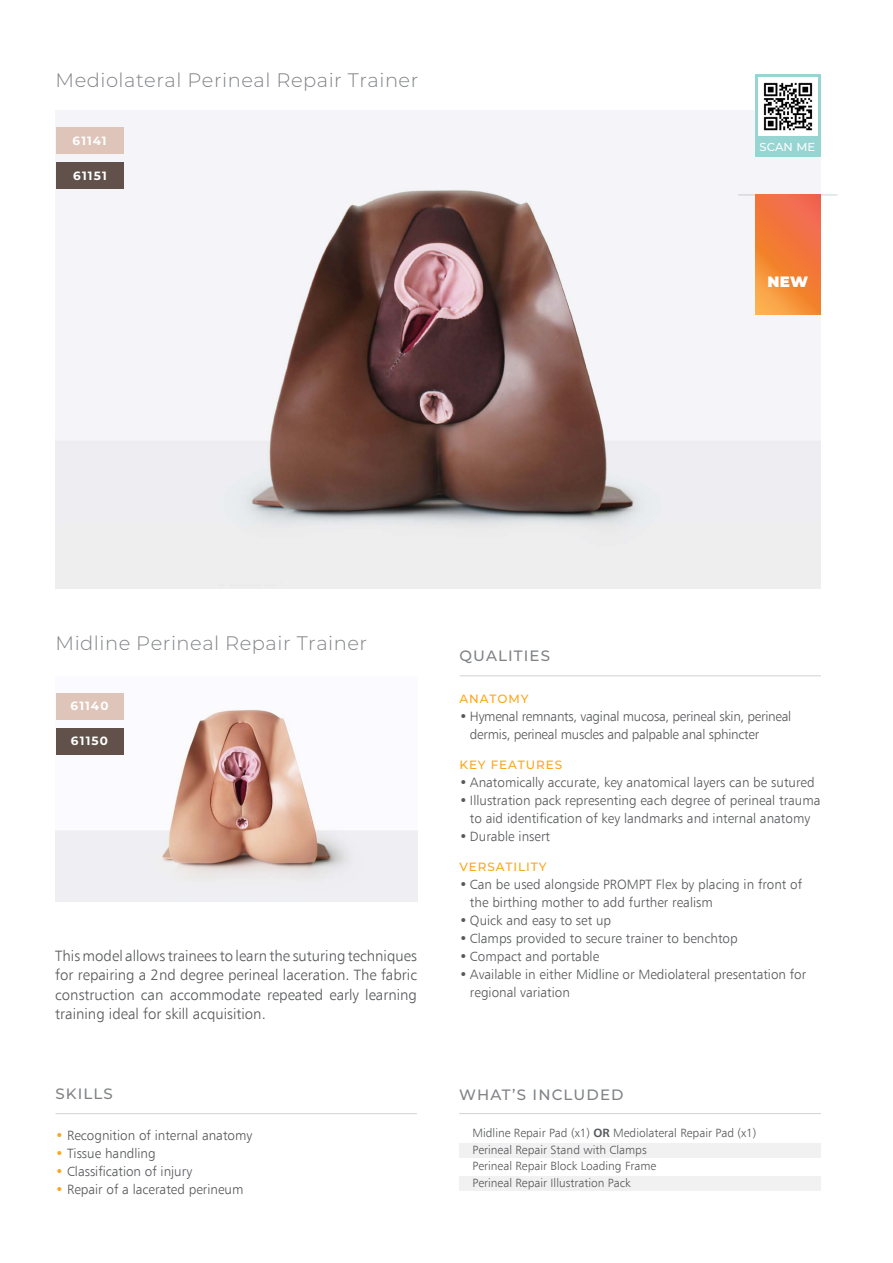
<style>
.page{position:relative;width:893px;height:1263px;background:#fff}
.page>*{position:absolute;margin:0;border:0;box-sizing:border-box;transform-origin:0 0}
.t1{font:300 19.5px "Montserrat";letter-spacing:.025em;color:#808285}
.t2{font:300 15px/19.5px "Humanist 777 BT";color:#58595b;text-align:justify}
.t3{font:500 15px "Montserrat";letter-spacing:.075em;color:#808285}
.t4{font:900 15px "Montserrat";color:#fff}
.t5{font:300 13.5px/18px "Humanist 777 BT";color:#58595b}
.t6{font:300 13.5px/18px "Humanist 777 BT";letter-spacing:-.02em;color:#58595b}
.t7{font:300 12px/16.5px "Humanist 777 BT";color:#58595b}
.t8{font:500 12px "Montserrat";letter-spacing:.075em;color:#faa61a}
.t9{font:700 12px "Montserrat";letter-spacing:.095em;color:#fff}
.t10{font:500 11.55px "Montserrat";letter-spacing:.01em;color:#fff}
.s1{color:#faa61a}
.s2{font-weight:700}
</style>
<div class="page">
<img style="left:56px;top:693px;width:361px;height:208px">
<img style="left:56px;top:111px;width:765px;height:477px">
<hr style="left:55px;top:1113px;width:362px;height:1px;background:#d1d3d4">
<hr style="left:459px;top:675px;width:362px;height:1px;background:#d1d3d4">
<div style="left:459px;top:1176px;width:362px;height:15px;background:#f1f1f2"></div>
<div style="left:459px;top:1143px;width:362px;height:15px;background:#f1f1f2"></div>
<hr style="left:459px;top:1113px;width:362px;height:1px;background:#d1d3d4">
<div style="left:56px;top:693px;width:67px;height:27px;background:#dfc4b9"></div>
<div style="left:56px;top:728px;width:67px;height:27px;background:#61514a"></div>
<div style="left:755px;top:91px;width:66px;height:66px;background:#96d5d2"></div>
<svg style="left:755px;top:74px;width:66px;height:62px"></svg>
<img style="left:759px;top:77px;width:58px;height:59px">
<div style="left:56px;top:128px;width:67px;height:26px;background:#dfc4b9"></div>
<div style="left:56px;top:162px;width:67px;height:27px;background:#61514a"></div>
<hr style="left:738px;top:195px;width:99px;height:1px;background:#d1d3d4">
<svg style="left:755px;top:195px;width:65px;height:120px;background:#f37f3c"></svg>
<h1 class="t1" style="left:56px;top:67px;width:364px">Mediolateral Perineal Repair Trainer</h1>
<p class="t9" style="left:72px;top:132px;width:36px">61141</p>
<p class="t9" style="left:73px;top:167px;width:35px">61151</p>
<p class="t10" style="left:759px;top:138px;width:57px">SCAN ME</p>
<p class="t4" style="left:767px;top:270px;width:42px">NEW</p>
<h1 class="t1" style="left:56px;top:630px;width:313px">Midline Perineal Repair Trainer</h1>
<p class="t9" style="left:71px;top:697px;width:39px">61140</p>
<p class="t9" style="left:71px;top:732px;width:39px">61150</p>
<p class="t2" style="left:55px;top:945px;width:363px">This model allows trainees to learn the suturing techniques for repairing a 2nd degree perineal laceration. The fabric construction can accommodate repeated early learning training ideal for skill acquisition.</p>
<p class="t3" style="left:55px;top:1083px;width:59px">SKILLS</p>
<p class="t5" style="left:55px;top:1126px;width:198px"><span class="s1">•</span> Recognition of internal anatomy</p>
<p class="t5" style="left:55px;top:1144px;width:102px"><span class="s1">•</span> Tissue handling</p>
<p class="t5" style="left:55px;top:1162px;width:138px"><span class="s1">•</span> Classification of injury</p>
<p class="t5" style="left:55px;top:1180px;width:190px"><span class="s1">•</span> Repair of a lacerated perineum</p>
<p class="t3" style="left:459px;top:645px;width:92px">QUALITIES</p>
<p class="t8" style="left:459px;top:691px;width:71px">ANATOMY</p>
<p class="t6" style="left:470px;top:707px;width:323px;text-indent:-11px">• Hymenal remnants, vaginal mucosa, perineal skin, perineal dermis, perineal muscles and palpable anal sphincter</p>
<p class="t8" style="left:459px;top:757px;width:104px">KEY FEATURES</p>
<p class="t5" style="left:459px;top:773px;width:357px">• Anatomically accurate, key anatomical layers can be sutured</p>
<p class="t5" style="left:459px;top:791px;width:363px;text-align:center">• Illustration pack representing each degree of perineal trauma to aid identification of key landmarks and internal anatomy</p>
<p class="t5" style="left:459px;top:827px;width:92px">• Durable insert</p>
<p class="t8" style="left:459px;top:859px;width:88px">VERSATILITY</p>
<p class="t5" style="left:470px;top:875px;width:334px;text-indent:-11px">• Can be used alongside PROMPT Flex by placing in front of the birthing mother to add further realism</p>
<p class="t5" style="left:459px;top:911px;width:153px">• Quick and easy to set up</p>
<p class="t5" style="left:459px;top:929px;width:280px">• Clamps provided to secure trainer to benchtop</p>
<p class="t5" style="left:459px;top:947px;width:141px">• Compact and portable</p>
<p class="t5" style="left:470px;top:965px;width:338px;text-indent:-11px">• Available in either Midline or Mediolateral presentation for regional variation</p>
<p class="t3" style="left:459px;top:1084px;width:166px">WHAT’S INCLUDED</p>
<p class="t7" style="left:472px;top:1125px;width:286px">Midline Repair Pad (x1) <span class="s2">OR</span> Mediolateral Repair Pad (x1)<br>Perineal Repair Stand with Clamps<br>Perineal Repair Block Loading Frame<br>Perineal Repair Illustration Pack</p>
</div>
